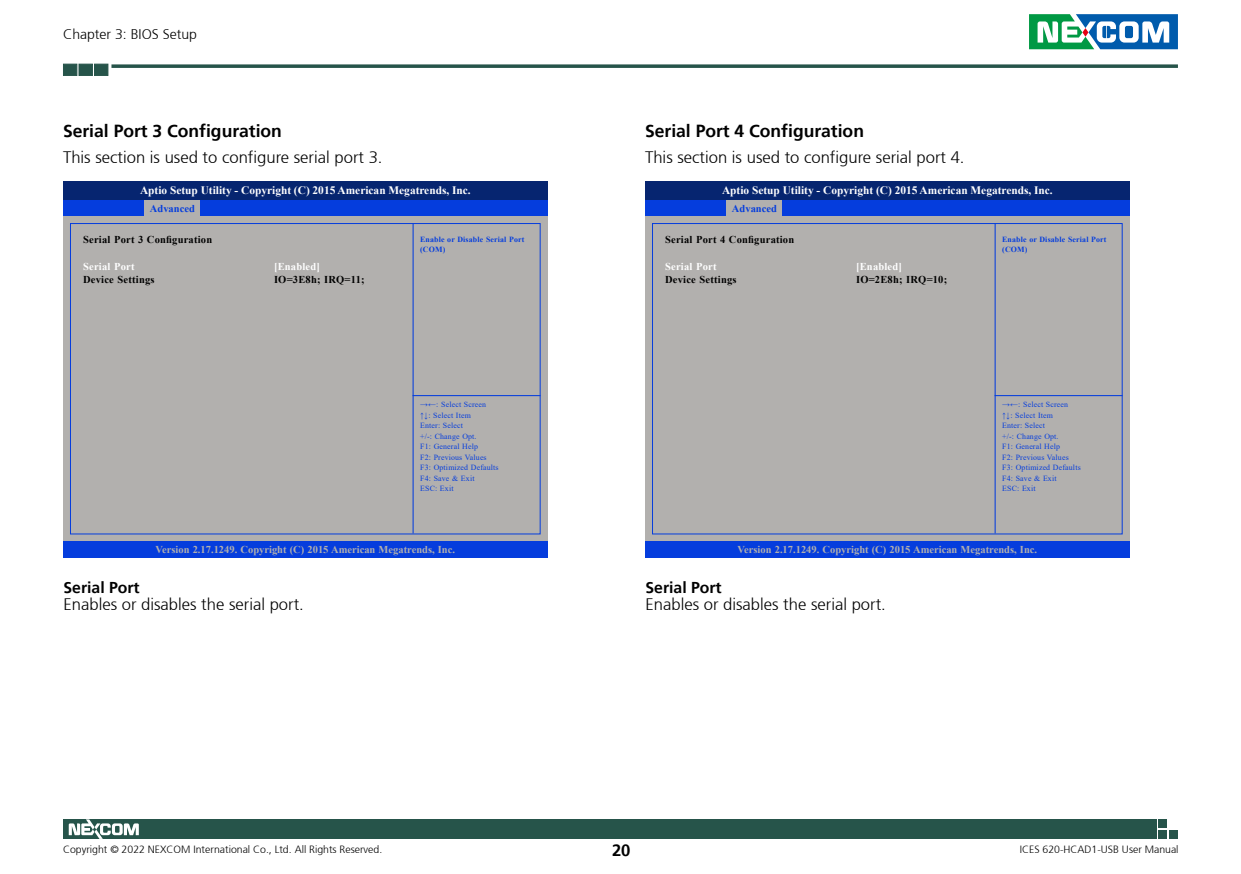
<style>
.page{position:relative;width:1241px;height:874px;background:#fff}
.page>*{position:absolute;margin:0;border:0;box-sizing:border-box;transform-origin:0 0}
.t1{font:700 17.5px "Frutiger 65";color:#000}
.t2{font:300 16.62px "Frutiger 45";color:#000}
.t3{font:700 16.62px "Frutiger 65";color:#000}
.t4{font:700 15.75px "Frutiger 65";color:#000}
.t5{font:300 14px "Frutiger 45";color:#000}
.t6{font:700 11.38px "Times New Roman";color:#fff}
.t7{font:700 10.5px "Times New Roman";color:#b2b0ae}
.t8{font:700 10.5px "Times New Roman";letter-spacing:.02em;color:#000}
.t9{font:300 10.5px "Frutiger 45";color:#000}
.t10{font:700 10.5px "Times New Roman";letter-spacing:.02em;color:#fff}
.t11{font:700 10.5px "Times New Roman";color:#053ddd}
.t12{font:7.88px/10.5px "Times New Roman";letter-spacing:.02em;color:#053ddd}
.t13{font:700 7.88px/10.5px "Times New Roman";letter-spacing:.02em;color:#053ddd}
</style>
<div class="page">
<svg style="left:111px;top:64px;width:1066px;height:4px;background:#40685f"></svg>
<div style="left:63px;top:64px;width:14px;height:12px;background:#26544a"></div>
<div style="left:79px;top:64px;width:14px;height:12px;background:#26544a"></div>
<div style="left:94px;top:64px;width:14px;height:12px;background:#26544a"></div>
<svg style="left:1029px;top:14px;width:148px;height:35px"></svg>
<div style="left:1157px;top:819px;width:9px;height:8px;background:#26544a"></div>
<div style="left:1157px;top:829px;width:9px;height:9px;background:#26544a"></div>
<div style="left:1168px;top:829px;width:9px;height:9px;background:#26544a"></div>
<div style="left:63px;top:819px;width:1093px;height:19px;background:#26544a"></div>
<svg style="left:69px;top:819px;width:70px;height:19px"></svg>
<div style="left:63px;top:216px;width:484px;height:325px;background:#b2b0ae"></div>
<div style="left:63px;top:198px;width:484px;height:18px;background:#053ddd"></div>
<hr style="left:412px;top:223px;width:1px;height:310px;background:#053ddd">
<div style="left:145px;top:200px;width:55px;height:17px;background:#b2b0ae"></div>
<div style="left:63px;top:541px;width:484px;height:16px;background:#053ddd"></div>
<div style="left:70px;top:223px;width:470px;height:311px;border:1px solid #053ddd"></div>
<div style="left:63px;top:181px;width:484px;height:18px;background:#062570"></div>
<hr style="left:412px;top:395px;width:128px;height:1px;background:#053ddd">
<div style="left:645px;top:216px;width:484px;height:325px;background:#b2b0ae"></div>
<div style="left:645px;top:198px;width:484px;height:18px;background:#053ddd"></div>
<hr style="left:994px;top:223px;width:1px;height:310px;background:#053ddd">
<div style="left:726px;top:200px;width:56px;height:17px;background:#b2b0ae"></div>
<div style="left:645px;top:541px;width:484px;height:16px;background:#053ddd"></div>
<div style="left:652px;top:223px;width:470px;height:311px;border:1px solid #053ddd"></div>
<div style="left:645px;top:181px;width:484px;height:18px;background:#062570"></div>
<hr style="left:994px;top:395px;width:128px;height:1px;background:#053ddd">
<h3 class="t5" style="left:63px;top:26px;width:135px">Chapter 3: BIOS Setup</h3>
<h1 class="t1" style="left:63px;top:121px;width:220px">Serial Port 3 Configuration</h1>
<h2 class="t2" style="left:63px;top:148px;width:321px">This section is used to configure serial port 3.</h2>
<h1 class="t1" style="left:645px;top:121px;width:220px">Serial Port 4 Configuration</h1>
<h2 class="t2" style="left:645px;top:148px;width:321px">This section is used to configure serial port 4.</h2>
<h3 class="t6" style="left:140px;top:182px;width:332px">Aptio Setup Utility - Copyright (C) 2015 American Megatrends, Inc.</h3>
<h3 class="t6" style="left:722px;top:182px;width:332px">Aptio Setup Utility - Copyright (C) 2015 American Megatrends, Inc.</h3>
<h3 class="t11" style="left:150px;top:201px;width:46px">Advanced</h3>
<h3 class="t11" style="left:731px;top:201px;width:46px">Advanced</h3>
<h3 class="t8" style="left:83px;top:232px;width:131px">Serial Port 3 Configuration</h3>
<h3 class="t10" style="left:83px;top:258px;width:53px">Serial Port</h3>
<h3 class="t8" style="left:83px;top:271px;width:73px">Device Settings</h3>
<h3 class="t10" style="left:274px;top:258px;width:48px">[Enabled]</h3>
<h3 class="t8" style="left:274px;top:271px;width:92px">IO=3E8h; IRQ=11;</h3>
<p class="t13" style="left:420px;top:233px;width:106px">Enable or Disable Serial Port (COM)</p>
<h3 class="t8" style="left:665px;top:232px;width:131px">Serial Port 4 Configuration</h3>
<h3 class="t10" style="left:665px;top:258px;width:53px">Serial Port</h3>
<h3 class="t8" style="left:665px;top:271px;width:73px">Device Settings</h3>
<h3 class="t10" style="left:855px;top:258px;width:48px">[Enabled]</h3>
<h3 class="t8" style="left:855px;top:271px;width:93px">IO=2E8h; IRQ=10;</h3>
<p class="t13" style="left:1002px;top:233px;width:106px">Enable or Disable Serial Port (COM)</p>
<p class="t12" style="left:420px;top:399px;width:80px">→←: Select Screen<br>↑↓: Select Item<br>Enter: Select<br>+/-: Change Opt.<br>F1: General Help<br>F2: Previous Values<br>F3: Optimized Defaults<br>F4: Save &amp; Exit<br>ESC: Exit</p>
<p class="t12" style="left:1002px;top:399px;width:80px">→←: Select Screen<br>↑↓: Select Item<br>Enter: Select<br>+/-: Change Opt.<br>F1: General Help<br>F2: Previous Values<br>F3: Optimized Defaults<br>F4: Save &amp; Exit<br>ESC: Exit</p>
<h3 class="t7" style="left:155px;top:542px;width:301px">Version 2.17.1249. Copyright (C) 2015 American Megatrends, Inc.</h3>
<h3 class="t7" style="left:737px;top:542px;width:301px">Version 2.17.1249. Copyright (C) 2015 American Megatrends, Inc.</h3>
<h3 class="t4" style="left:63px;top:577px;width:78px">Serial Port</h3>
<h2 class="t2" style="left:63px;top:594px;width:242px">Enables or disables the serial port.</h2>
<h3 class="t4" style="left:645px;top:577px;width:78px">Serial Port</h3>
<h2 class="t2" style="left:645px;top:594px;width:242px">Enables or disables the serial port.</h2>
<h3 class="t9" style="left:63px;top:842px;width:321px">Copyright © 2022 NEXCOM International Co., Ltd. All Rights Reserved.</h3>
<h2 class="t3" style="left:612px;top:840px;width:20px">20</h2>
<h3 class="t9" style="left:1019px;top:842px;width:160px">ICES 620-HCAD1-USB User Manual</h3>
</div>
